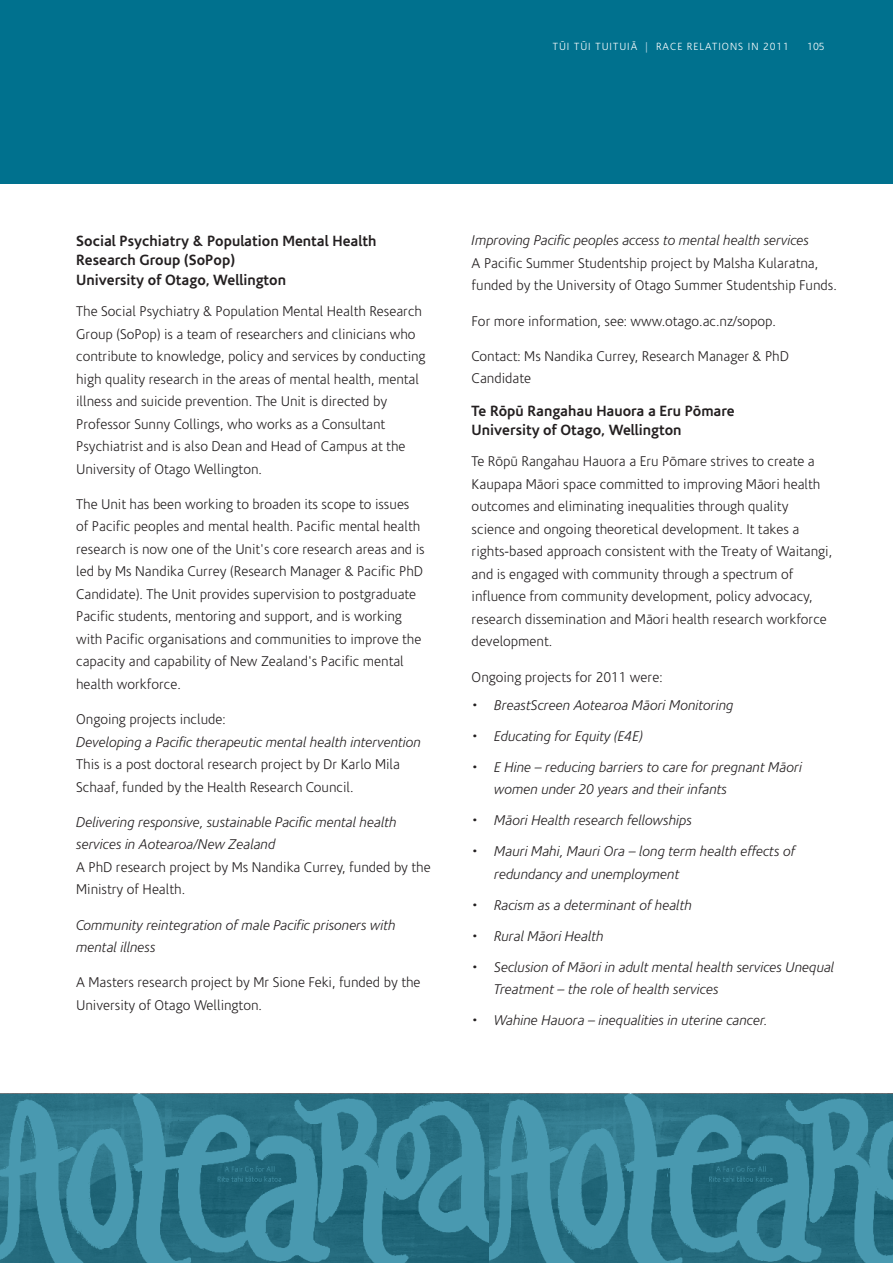
<style>
.page{position:relative;width:893px;height:1263px;background:#fff}
.page>*{position:absolute;margin:0;border:0;box-sizing:border-box;transform-origin:0 0}
.t1{font:700 15px/19.5px "Coris Macron";color:#231f20}
.t2{font:300 14.25px/22.5px "Coris Macron";color:#231f20}
.t3{font:italic 300 14.25px/22.5px "Coris Macron";color:#231f20}
.t4{font:300 10.5px "Coris Macron";letter-spacing:.1em;color:#fff}
.s1{color:#b7d7e4}
</style>
<div class="page">
<svg style="left:0;top:1094px;width:893px;height:169px;background:#368196"></svg>
<div style="left:0;top:0;width:893px;height:184px;background:#00718e"></div>
<p class="t4" style="left:553px;top:41px;width:118px">Tüi Tüi TuitUiÄ <span class="s1">|</span> Race</p>
<p class="t4" style="left:687px;top:41px;width:8px">relations</p>
<p class="t4" style="left:748px;top:41px;width:43px">in 2011</p>
<p class="t4" style="left:807px;top:41px;width:19px">105</p>
<p class="t1" style="left:76px;top:231px;width:302px">Social Psychiatry &amp; Population Mental Health<br>Research Group (SoPop)<br>University of Otago, Wellington</p>
<p class="t2" style="left:76px;top:300px;width:351px">The Social Psychiatry &amp; Population Mental Health Research Group (SoPop) is a team of researchers and clinicians who contribute to knowledge, policy and services by conducting high quality research in the areas of mental health, mental illness and suicide prevention. The Unit is directed by Professor Sunny Collings, who works as a Consultant Psychiatrist and is also Dean and Head of Campus at the University of Otago Wellington.</p>
<p class="t2" style="left:76px;top:493px;width:350px">The Unit has been working to broaden its scope to issues of Pacific peoples and mental health. Pacific mental health research is now one of the Unit's core research areas and is led by Ms Nandika Currey (Research Manager &amp; Pacific PhD Candidate). The Unit provides supervision to postgraduate Pacific students, mentoring and support, and is working with Pacific organisations and communities to improve the capacity and capability of New Zealand's Pacific mental health workforce.</p>
<p class="t2" style="left:76px;top:708px;width:151px">Ongoing projects include:</p>
<p class="t3" style="left:76px;top:731px;width:346px">Developing a Pacific therapeutic mental health intervention</p>
<p class="t2" style="left:76px;top:753px;width:325px">This is a post doctoral research project by Dr Karlo Mila<br>Schaaf, funded by the Health Research Council.</p>
<p class="t3" style="left:76px;top:811px;width:322px">Delivering responsive, sustainable Pacific mental health services in Aotearoa/New Zealand</p>
<p class="t2" style="left:76px;top:856px;width:356px">A PhD research project by Ms Nandika Currey, funded by the<br>Ministry of Health.</p>
<p class="t3" style="left:76px;top:914px;width:321px">Community reintegration of male Pacific prisoners with mental illness</p>
<p class="t2" style="left:76px;top:972px;width:346px">A Masters research project by Mr Sione Feki, funded by the<br>University of Otago Wellington.</p>
<p class="t3" style="left:472px;top:230px;width:339px">Improving Pacific peoples access to mental health services</p>
<p class="t2" style="left:472px;top:252px;width:367px">A Pacific Summer Studentship project by Malsha Kularatna, funded by the University of Otago Summer Studentship Funds.</p>
<p class="t2" style="left:472px;top:310px;width:306px">For more information, see: www.otago.ac.nz/sopop.</p>
<p class="t2" style="left:472px;top:345px;width:319px">Contact: Ms Nandika Currey, Research Manager &amp; PhD<br>Candidate</p>
<p class="t1" style="left:472px;top:401px;width:264px">Te Röpü Rangahau Hauora a Eru Pömare<br>University of Otago, Wellington</p>
<p class="t2" style="left:472px;top:451px;width:362px">Te Röpü Rangahau Hauora a Eru Pömare strives to create a Kaupapa Mäori space committed to improving Mäori health outcomes and eliminating inequalities through quality science and ongoing theoretical development. It takes a rights-based approach consistent with the Treaty of Waitangi, and is engaged with community through a spectrum of influence from community development, policy advocacy, research dissemination and Mäori health research workforce development.</p>
<p class="t2" style="left:472px;top:666px;width:192px">Ongoing projects for 2011 were:</p>
<p class="t3" style="left:472px;top:694px;width:263px">• BreastScreen Aotearoa Mäori Monitoring</p>
<p class="t3" style="left:472px;top:725px;width:173px">• Educating for Equity (E4E)</p>
<p class="t3" style="left:494px;top:756px;width:309px;text-indent:-22px">• E Hine – reducing barriers to care for pregnant Mäori women under 20 years and their infants</p>
<p class="t3" style="left:472px;top:809px;width:222px">• Mäori Health research fellowships</p>
<p class="t3" style="left:494px;top:840px;width:302px;text-indent:-22px">• Mauri Mahi, Mauri Ora – long term health effects of redundancy and unemployment</p>
<p class="t3" style="left:472px;top:894px;width:222px">• Racism as a determinant of health</p>
<p class="t3" style="left:472px;top:925px;width:134px">• Rural Mäori Health</p>
<p class="t3" style="left:494px;top:956px;width:342px;text-indent:-22px">• Seclusion of Mäori in adult mental health services Unequal<br>Treatment – the role of health services</p>
<p class="t3" style="left:472px;top:1009px;width:297px">• Wahine Hauora – inequalities in uterine cancer.</p>
</div>
